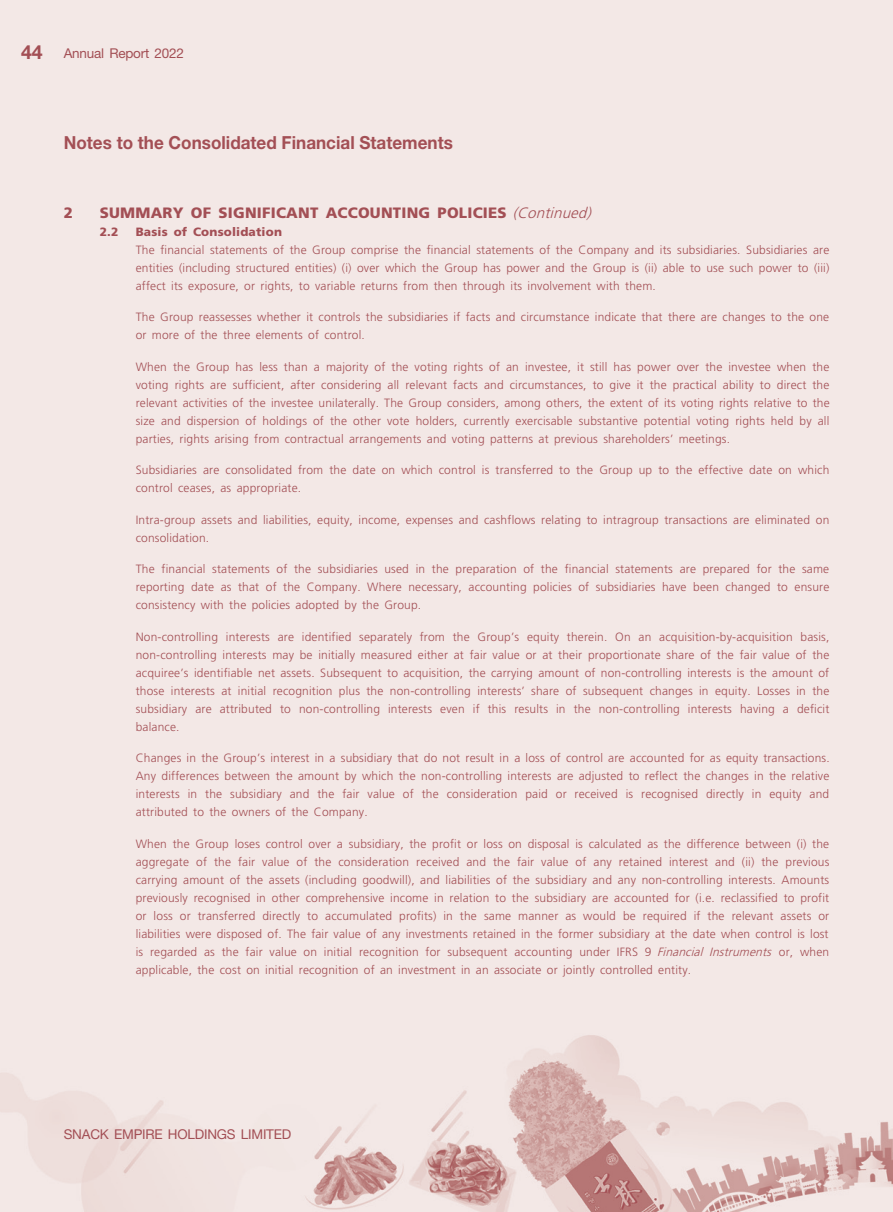
<style>
.page{position:relative;width:893px;height:1212px;background:#f3e8e6}
.page>*{position:absolute;margin:0;border:0;box-sizing:border-box;transform-origin:0 0}
.t1{font:700 18px "Helvetica Neue LT Std";color:#a34f55;scale:.95 1}
._03_H1{font:900 15px "Frutiger LT Std";letter-spacing:.015em;color:#a34f55}
.t2{font:13.5px "Helvetica Neue LT Std";letter-spacing:-.015em;color:#a34f55}
._13_____P4{font:300 12px/18px "Frutiger LT Std";letter-spacing:.015em;color:#a34f55;text-align:justify}
._04___H2{font:900 12px "Frutiger LT Std";letter-spacing:.015em;color:#a34f55}
.s1{font-weight:700;font-size:19.5px}
.s2{font-weight:300;font-style:italic}
.s3{font-style:italic}
</style>
<div class="page">
<p class="t2" style="left:21px;top:45px;width:164px"><span class="s1">44</span> Annual Report 2022</p>
<h1 class="t1" style="left:64px;top:131px;width:411px">Notes to the Consolidated Financial Statements</h1>
<p class="_03_H1" style="left:64px;top:203px;width:11px">2</p>
<p class="_03_H1" style="left:100px;top:203px;width:497px">SUMMARY OF SIGNIFICANT ACCOUNTING POLICIES <span class="s2">(Continued)</span></p>
<p class="_04___H2" style="left:100px;top:224px;width:20px">2.2</p>
<p class="_04___H2" style="left:136px;top:224px;width:148px">Basis of Consolidation</p>
<p class="_13_____P4" style="left:136px;top:241px;width:695px">The financial statements of the Group comprise the financial statements of the Company and its subsidiaries. Subsidiaries are entities (including structured entities) (i) over which the Group has power and the Group is (ii) able to use such power to (iii) affect its exposure, or rights, to variable returns from then through its involvement with them.</p>
<p class="_13_____P4" style="left:136px;top:308px;width:695px">The Group reassesses whether it controls the subsidiaries if facts and circumstance indicate that there are changes to the one or more of the three elements of control.</p>
<p class="_13_____P4" style="left:136px;top:358px;width:695px">When the Group has less than a majority of the voting rights of an investee, it still has power over the investee when the voting rights are sufficient, after considering all relevant facts and circumstances, to give it the practical ability to direct the relevant activities of the investee unilaterally. The Group considers, among others, the extent of its voting rights relative to the size and dispersion of holdings of the other vote holders, currently exercisable substantive potential voting rights held by all parties, rights arising from contractual arrangements and voting patterns at previous shareholders’ meetings.</p>
<p class="_13_____P4" style="left:136px;top:461px;width:695px">Subsidiaries are consolidated from the date on which control is transferred to the Group up to the effective date on which control ceases, as appropriate.</p>
<p class="_13_____P4" style="left:136px;top:511px;width:695px">Intra-group assets and liabilities, equity, income, expenses and cashflows relating to intragroup transactions are eliminated on consolidation.</p>
<p class="_13_____P4" style="left:136px;top:560px;width:695px">The financial statements of the subsidiaries used in the preparation of the financial statements are prepared for the same reporting date as that of the Company. Where necessary, accounting policies of subsidiaries have been changed to ensure consistency with the policies adopted by the Group.</p>
<p class="_13_____P4" style="left:136px;top:628px;width:695px">Non-controlling interests are identified separately from the Group’s equity therein. On an acquisition-by-acquisition basis, non-controlling interests may be initially measured either at fair value or at their proportionate share of the fair value of the acquiree’s identifiable net assets. Subsequent to acquisition, the carrying amount of non-controlling interests is the amount of those interests at initial recognition plus the non-controlling interests’ share of subsequent changes in equity. Losses in the subsidiary are attributed to non-controlling interests even if this results in the non-controlling interests having a deficit balance.</p>
<p class="_13_____P4" style="left:136px;top:749px;width:695px">Changes in the Group’s interest in a subsidiary that do not result in a loss of control are accounted for as equity transactions.<br>Any differences between the amount by which the non-controlling interests are adjusted to reflect the changes in the relative interests in the subsidiary and the fair value of the consideration paid or received is recognised directly in equity and attributed to the owners of the Company.</p>
<p class="_13_____P4" style="left:136px;top:835px;width:695px">When the Group loses control over a subsidiary, the profit or loss on disposal is calculated as the difference between (i) the aggregate of the fair value of the consideration received and the fair value of any retained interest and (ii) the previous carrying amount of the assets (including goodwill), and liabilities of the subsidiary and any non-controlling interests. Amounts previously recognised in other comprehensive income in relation to the subsidiary are accounted for (i.e. reclassified to profit or loss or transferred directly to accumulated profits) in the same manner as would be required if the relevant assets or liabilities were disposed of. The fair value of any investments retained in the former subsidiary at the date when control is lost is regarded as the fair value on initial recognition for subsequent accounting under IFRS 9 <span class="s3">Financial Instruments</span> or, when applicable, the cost on initial recognition of an investment in an associate or jointly controlled entity.</p>
<p class="t2" style="left:64px;top:1126px;width:229px">SNACK EMPIRE HOLDINGS LIMITED</p>
</div>
